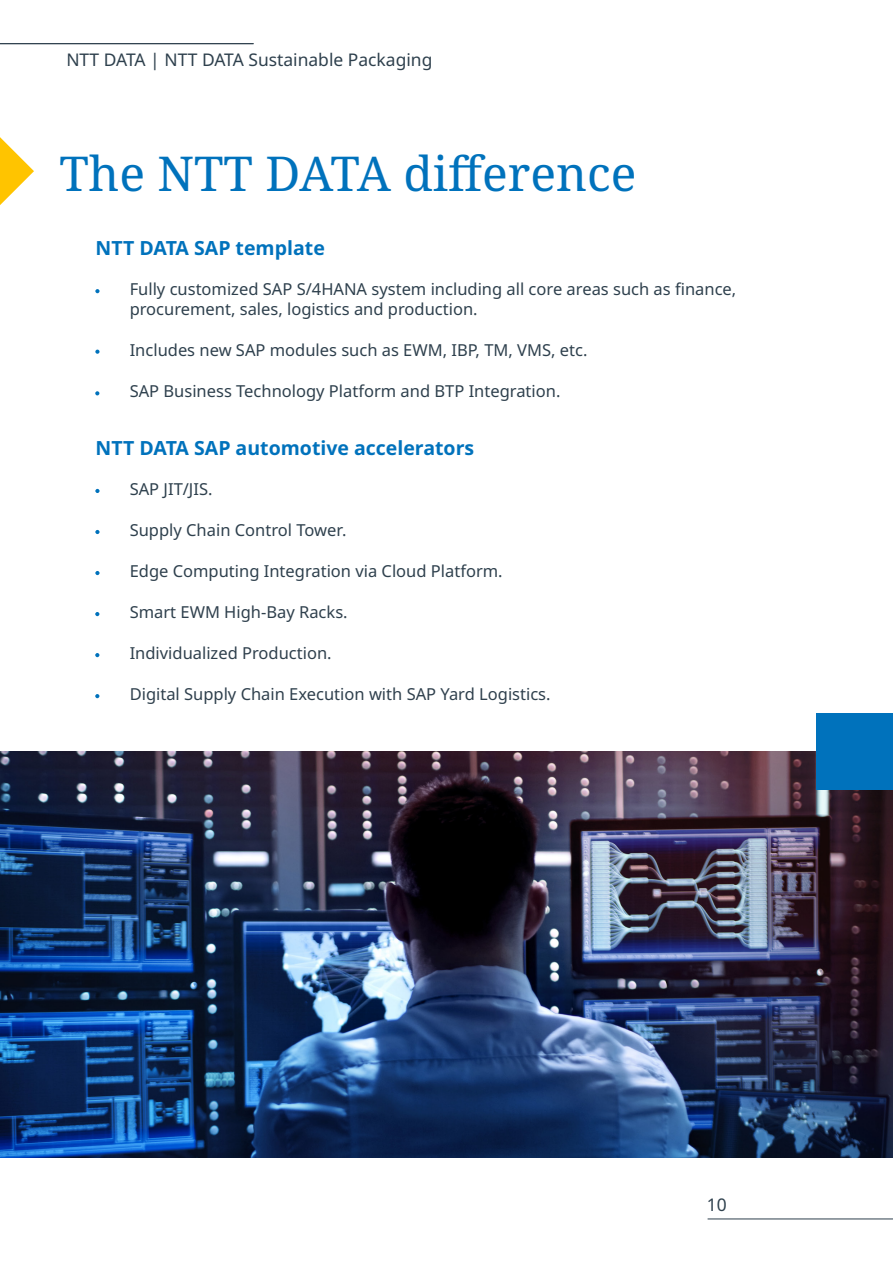
<style>
.page{position:relative;width:893px;height:1263px;background:#fff}
.page>*{position:absolute;margin:0;border:0;box-sizing:border-box;transform-origin:0 0}
.t1{font:48px "Noto Serif";color:#0072bc}
.t2{font:700 19.5px "Noto Sans";color:#0072bc}
.t3{font:17.4px "Noto Sans";color:#2e404d}
.t4{font:16.5px/19.8px "Noto Sans";color:#2e404d}
.t5{font:16.5px "Noto Sans";color:#2f404d}
</style>
<div class="page">
<svg style="left:0;top:137px;width:34px;height:68px"></svg>
<hr style="left:708px;top:1219px;width:185px;height:1px;background:#2e404d">
<hr style="left:0;top:43px;width:254px;height:1px;background:#2e404d">
<img style="left:0;top:751px;width:893px;height:407px">
<div style="left:816px;top:713px;width:77px;height:77px;background:#0072bc"></div>
<svg style="left:95px;top:289px;width:5px;height:4px"></svg>
<svg style="left:95px;top:350px;width:5px;height:4px"></svg>
<svg style="left:95px;top:391px;width:4px;height:4px"></svg>
<svg style="left:95px;top:489px;width:5px;height:4px"></svg>
<svg style="left:95px;top:530px;width:5px;height:4px"></svg>
<svg style="left:95px;top:571px;width:5px;height:4px"></svg>
<svg style="left:95px;top:612px;width:4px;height:4px"></svg>
<svg style="left:95px;top:653px;width:4px;height:4px"></svg>
<svg style="left:95px;top:694px;width:4px;height:4px"></svg>
<p class="t3" style="left:66px;top:48px;width:368px">NTT DATA | NTT DATA Sustainable Packaging</p>
<h1 class="t1" style="left:60px;top:141px;width:578px">The NTT DATA difference</h1>
<p class="t2" style="left:96px;top:234px;width:231px">NTT DATA SAP template</p>
<p class="t4" style="left:130px;top:280px;width:608px">Fully customized SAP S/4HANA system including all core areas such as finance, procurement, sales, logistics and production.</p>
<p class="t4" style="left:130px;top:341px;width:459px">Includes new SAP modules such as EWM, IBP, TM, VMS, etc.</p>
<p class="t4" style="left:130px;top:382px;width:432px">SAP Business Technology Platform and BTP Integration.</p>
<p class="t2" style="left:96px;top:434px;width:380px">NTT DATA SAP automotive accelerators</p>
<p class="t4" style="left:130px;top:480px;width:84px">SAP JIT/JIS.</p>
<p class="t4" style="left:130px;top:521px;width:218px">Supply Chain Control Tower.</p>
<p class="t4" style="left:130px;top:562px;width:374px">Edge Computing Integration via Cloud Platform.</p>
<p class="t5" style="left:130px;top:601px;width:219px">Smart EWM High-Bay Racks.</p>
<p class="t5" style="left:130px;top:642px;width:203px">Individualized Production.</p>
<p class="t5" style="left:130px;top:683px;width:422px">Digital Supply Chain Execution with SAP Yard Logistics.</p>
<p class="t3" style="left:707px;top:1193px;width:21px">10</p>
</div>
